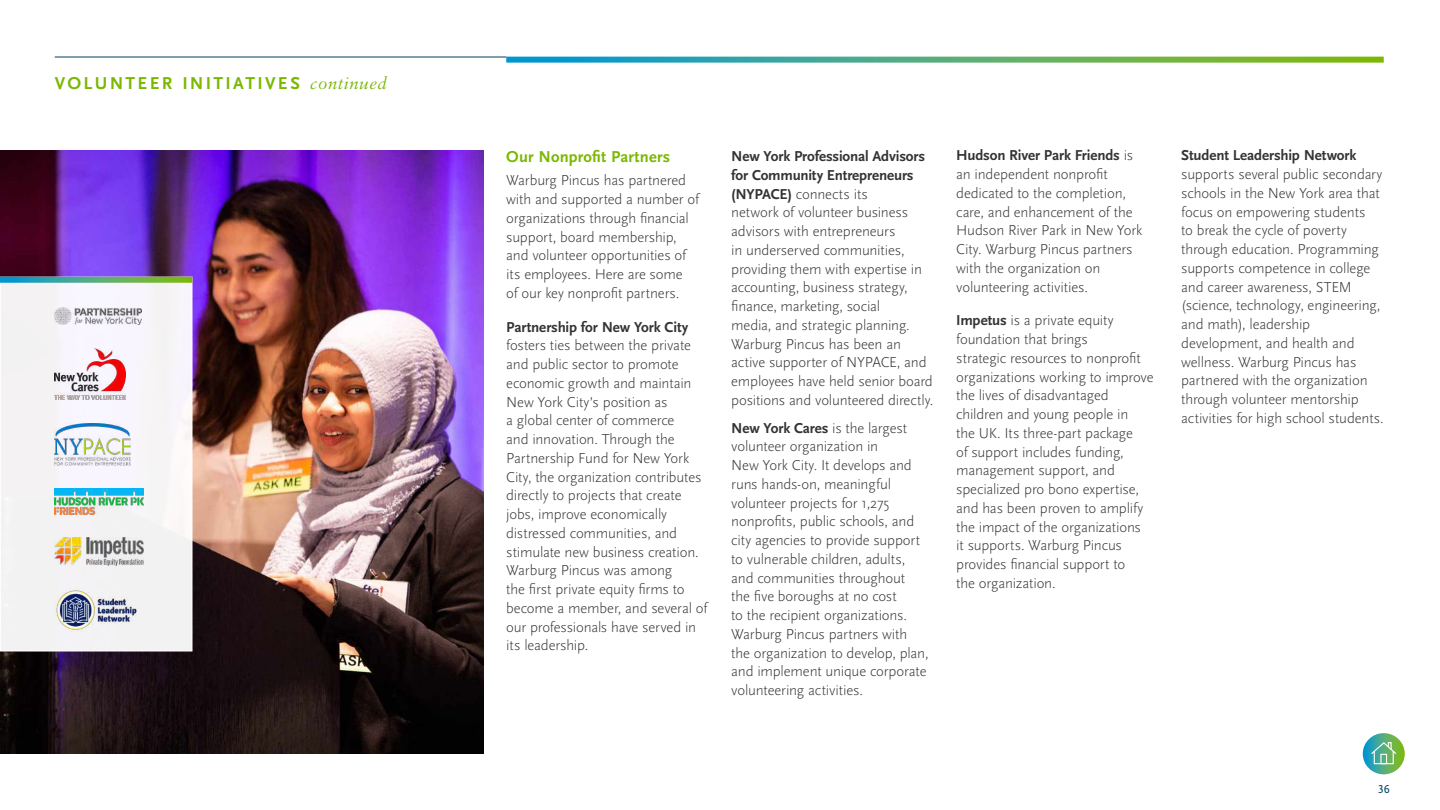
<style>
.page{position:relative;width:1440px;height:810px;background:#fff}
.page>*{position:absolute;margin:0;border:0;box-sizing:border-box;transform-origin:0 0}
.t1{font:700 18px "Scala Sans Pro";letter-spacing:.13em;color:#7ab800}
.t2{font:700 16.5px "Scala Sans Pro";letter-spacing:.01em;color:#7ab800}
.t3{font:300 15px/18.8px "Scala Sans Pro";letter-spacing:-.01em;color:#333}
.t4{font:700 15px "Scala Sans Pro";letter-spacing:-.01em;color:#333}
.t5{font:12px "Scala Sans Pro";color:#004165}
.s1{font-family:"Sabon";font-weight:400;font-style:italic}
.s2{font-weight:700}
</style>
<div class="page">
<img style="left:0;top:150px;width:484px;height:604px">
<svg style="left:506px;top:57px;width:878px;height:6px"></svg>
<hr style="left:55px;top:57px;width:451px;height:1px;background:#004165">
<svg style="left:1363px;top:733px;width:42px;height:41px"></svg>
<div style="left:0;top:277px;width:192px;height:374px;background:#f4f2f3"></div>
<div style="left:0;top:277px;width:192px;height:374px;border:1px solid #fff"></div>
<svg style="left:0;top:277px;width:192px;height:6px"></svg>
<img style="left:54px;top:307px;width:88px;height:17px">
<img style="left:54px;top:423px;width:76px;height:43px">
<img style="left:54px;top:349px;width:71px;height:51px">
<img style="left:54px;top:537px;width:90px;height:29px">
<img style="left:56px;top:590px;width:81px;height:40px">
<img style="left:54px;top:489px;width:90px;height:25px">
<p class="t1" style="left:55px;top:72px;width:334px">VOLUNTEER INITIATIVES <span class="s1">continued</span></p>
<p class="t2" style="left:506px;top:147px;width:166px">Our Nonprofit Partners</p>
<p class="t3" style="left:506px;top:171px;width:194px">Warburg Pincus has partnered with and supported a number of organizations through financial support, board membership, and volunteer opportunities of its employees. Here are some<br>of our key nonprofit partners.</p>
<p class="t4" style="left:506px;top:318px;width:184px">Partnership for New York City</p>
<p class="t3" style="left:506px;top:336px;width:203px">fosters ties between the private and public sector to promote economic growth and maintain<br>New York City’s position as<br>a global center of commerce<br>and innovation. Through the<br>Partnership Fund for New York<br>City, the organization contributes directly to projects that create jobs, improve economically distressed communities, and stimulate new business creation.<br>Warburg Pincus was among<br>the first private equity firms to become a member, and several of our professionals have served in its leadership.</p>
<p class="t3" style="left:731px;top:147px;width:204px"><span class="s2">New York Professional Advisors for Community Entrepreneurs (NYPACE)</span> connects its<br>network of volunteer business advisors with entrepreneurs<br>in underserved communities, providing them with expertise in accounting, business strategy, finance, marketing, social<br>media, and strategic planning.<br>Warburg Pincus has been an active supporter of NYPACE, and employees have held senior board positions and volunteered directly.</p>
<p class="t3" style="left:731px;top:418px;width:199px"><span class="s2">New York Cares</span> is the largest volunteer organization in<br>New York City. It develops and runs hands-on, meaningful volunteer projects for 1,275 nonprofits, public schools, and city agencies to provide support to vulnerable children, adults, and communities throughout<br>the five boroughs at no cost<br>to the recipient organizations.<br>Warburg Pincus partners with the organization to develop, plan, and implement unique corporate volunteering activities.</p>
<p class="t3" style="left:956px;top:146px;width:188px"><span class="s2">Hudson River Park Friends</span> is an independent nonprofit dedicated to the completion, care, and enhancement of the<br>Hudson River Park in New York<br>City. Warburg Pincus partners with the organization on volunteering activities.</p>
<p class="t3" style="left:956px;top:311px;width:199px"><span class="s2">Impetus</span> is a private equity foundation that brings<br>strategic resources to nonprofit organizations working to improve the lives of disadvantaged children and young people in<br>the UK. Its three-part package<br>of support includes funding, management support, and specialized pro bono expertise, and has been proven to amplify the impact of the organizations<br>it supports. Warburg Pincus provides financial support to<br>the organization.</p>
<p class="t4" style="left:1181px;top:147px;width:177px">Student Leadership Network</p>
<p class="t3" style="left:1181px;top:165px;width:204px">supports several public secondary schools in the New York area that focus on empowering students<br>to break the cycle of poverty through education. Programming supports competence in college and career awareness, STEM (science, technology, engineering, and math), leadership development, and health and wellness. Warburg Pincus has partnered with the organization through volunteer mentorship activities for high school students.</p>
<p class="t5" style="left:1378px;top:783px;width:13px">36</p>
</div>
